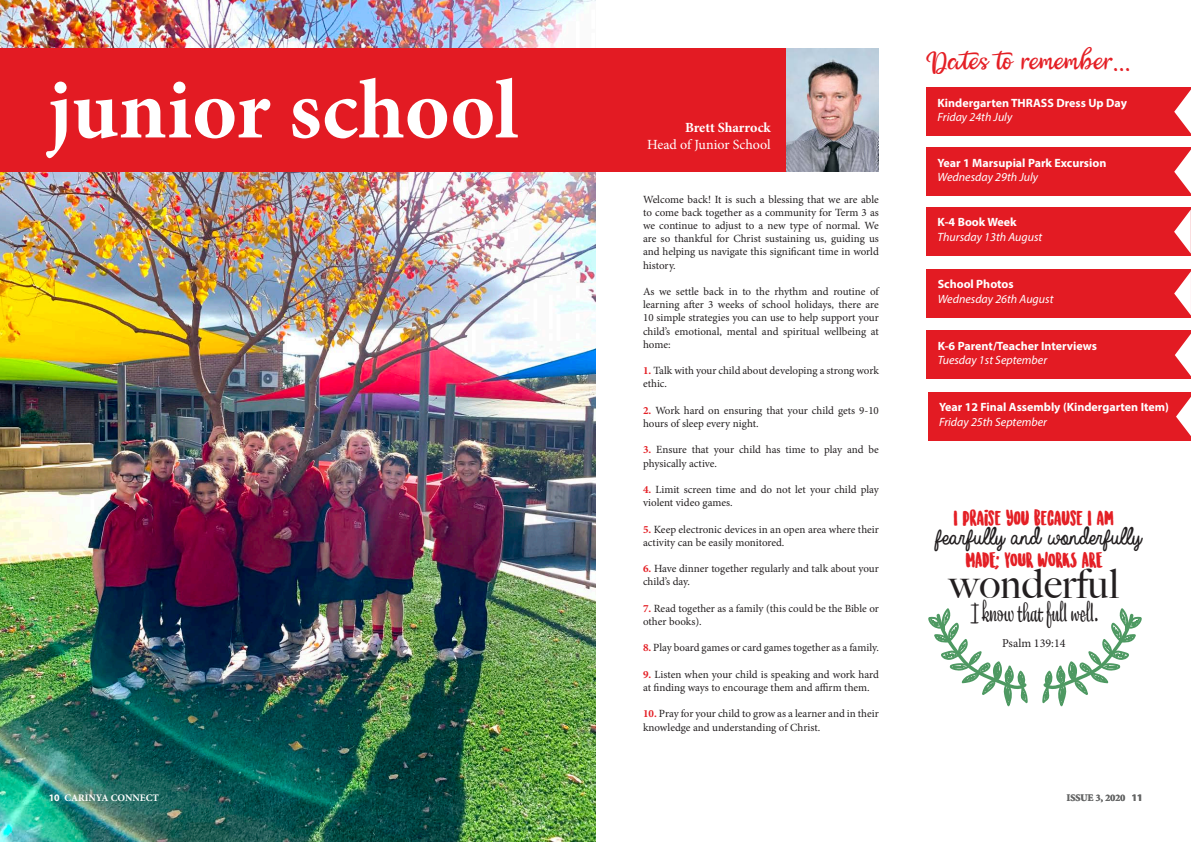
<style>
.page{position:relative;width:1191px;height:842px;background:#fff}
.page>*{position:absolute;margin:0;border:0;box-sizing:border-box;transform-origin:0 0}
.t1{font:700 85px "Minion Pro";color:#fff}
.t2{font:500 41px "Big Caslon";color:#231f20}
.t3{font:34px "Bellasya";color:#e41f25}
.t4{font:26px "Always In My Heart";color:#231f20}
.t5{font:26px "Liza Display Pro";color:#231f20}
.t6{font:20px "Sunrise International Demo";color:#e41f25}
.t7{font:14px "Minion Pro";color:#fff}
.t8{font:700 14px "Minion Pro";letter-spacing:-.005em;color:#fff}
.t9{font:700 12px "Myriad Pro";color:#fff}
.t10{font:italic 12px "Myriad Pro";color:#fff}
.t11{font:12px "Minion Pro";color:#231f20}
.t12{font:11px/13.2px "Minion Pro";color:#231f20}
.t13{font:700 10px "Minion Pro";color:#fff}
.t14{font:700 10px "Minion Pro";color:#656666}
.s1{font-family:"Myriad Pro"}
.s2{font-weight:700;color:#e41f25}
.s3{font-family:"Marker Felt";font-weight:100}
</style>
<div class="page">
<img style="left:0;top:0;width:595px;height:842px">
<div style="left:0;top:48px;width:601px;height:123px;background:#e31b23"></div>
<div style="left:589px;top:48px;width:197px;height:123px;background:#e31b23"></div>
<img style="left:786px;top:48px;width:93px;height:123px">
<div style="left:926px;top:87px;width:264px;height:48px;background:#e31b23"></div>
<svg style="left:1174px;top:90px;width:17px;height:44px"></svg>
<div style="left:926px;top:147px;width:264px;height:48px;background:#e31b23"></div>
<svg style="left:1174px;top:150px;width:17px;height:44px"></svg>
<div style="left:927px;top:331px;width:264px;height:48px;background:#e31b23"></div>
<svg style="left:1175px;top:334px;width:16px;height:42px"></svg>
<div style="left:928px;top:392px;width:263px;height:48px;background:#e31b23"></div>
<svg style="left:1176px;top:397px;width:15px;height:39px"></svg>
<div style="left:927px;top:269px;width:264px;height:48px;background:#e31b23"></div>
<svg style="left:1174px;top:271px;width:17px;height:44px"></svg>
<div style="left:927px;top:207px;width:264px;height:48px;background:#e31b23"></div>
<svg style="left:1174px;top:211px;width:16px;height:42px"></svg>
<svg style="left:928px;top:608px;width:100px;height:99px"></svg>
<svg style="left:1042px;top:608px;width:99px;height:99px"></svg>
<p class="t1" style="left:48px;top:50px;width:472px">junior school</p>
<p class="t13" style="left:49px;top:790px;width:112px"><span class="s1">10</span> CARINYA CONNECT</p>
<p class="t8" style="left:685px;top:117px;width:87px">Brett Sharrock</p>
<p class="t7" style="left:647px;top:135px;width:125px">Head of Junior School</p>
<p class="t12" style="left:643px;top:193px;width:237px;text-align:justify">Welcome back! It is such a blessing that we are able to come back together as a community for Term 3 as we continue to adjust to a new type of normal. We are so thankful for Christ sustaining us, guiding us and helping us navigate this significant time in world history.</p>
<p class="t12" style="left:643px;top:285px;width:237px;text-align:justify">As we settle back in to the rhythm and routine of learning after 3 weeks of school holidays, there are 10 simple strategies you can use to help support your child’s emotional, mental and spiritual wellbeing at home:</p>
<p class="t12" style="left:643px;top:364px;width:237px"><span class="s2">1.</span> Talk with your child about developing a strong work ethic.</p>
<p class="t12" style="left:643px;top:404px;width:237px"><span class="s2">2.</span> Work hard on ensuring that your child gets 9-10 hours of sleep every night.</p>
<p class="t12" style="left:643px;top:443px;width:237px"><span class="s2">3.</span> Ensure that your child has time to play and be physically active.</p>
<p class="t12" style="left:643px;top:483px;width:237px"><span class="s2">4.</span> Limit screen time and do not let your child play violent video games.</p>
<p class="t12" style="left:643px;top:523px;width:237px"><span class="s2">5.</span> Keep electronic devices in an open area where their activity can be easily monitored.</p>
<p class="t12" style="left:643px;top:562px;width:237px"><span class="s2">6.</span> Have dinner together regularly and talk about your child’s day.</p>
<p class="t12" style="left:643px;top:602px;width:237px"><span class="s2">7.</span> Read together as a family (this could be the Bible or other books).</p>
<p class="t12" style="left:643px;top:641px;width:237px"><span class="s2">8.</span> Play board games or card games together as a family.</p>
<p class="t12" style="left:643px;top:668px;width:237px"><span class="s2">9.</span> Listen when your child is speaking and work hard at finding ways to encourage them and affirm them.</p>
<p class="t12" style="left:643px;top:707px;width:237px"><span class="s2">10.</span> Pray for your child to grow as a learner and in their knowledge and understanding of Christ.</p>
<p class="t3" style="left:926px;top:45px;width:206px">Dates to remember...</p>
<p class="t9" style="left:937px;top:95px;width:191px">Kindergarten THRASS Dress Up Day</p>
<p class="t10" style="left:937px;top:109px;width:76px">Friday 24th July</p>
<p class="t9" style="left:937px;top:155px;width:170px">Year 1 Marsupial Park Excursion</p>
<p class="t10" style="left:937px;top:169px;width:102px">Wednesday 29th July</p>
<p class="t9" style="left:937px;top:215px;width:81px">K-4 Book Week</p>
<p class="t10" style="left:937px;top:229px;width:106px">Thursday 13th August</p>
<p class="t9" style="left:937px;top:276px;width:78px">School Photos</p>
<p class="t10" style="left:937px;top:291px;width:117px">Wednesday 26th August</p>
<p class="t9" style="left:937px;top:338px;width:161px">K-6 Parent/Teacher Interviews</p>
<p class="t10" style="left:937px;top:353px;width:111px">Tuesday 1st September</p>
<p class="t9" style="left:939px;top:400px;width:231px">Year 12 Final Assembly (Kindergarten Item)</p>
<p class="t10" style="left:939px;top:414px;width:109px">Friday 25th September</p>
<p class="t6" style="left:953px;top:509px;width:161px">I PRAISE YOU BECAUSE I AM</p>
<p class="t4" style="left:931px;top:523px;width:207px">fearfully and wonderfully</p>
<p class="t6" style="left:965px;top:551px;width:138px">MADE<span class="s3">;</span> YOUR WORKS ARE</p>
<p class="t2" style="left:949px;top:550px;width:172px">wonderful</p>
<p class="t5" style="left:970px;top:597px;width:130px">I know that full well.</p>
<p class="t11" style="left:1002px;top:635px;width:65px">Psalm 139:14</p>
<p class="t14" style="left:1066px;top:791px;width:78px">ISSUE 3, 2020 <span class="s1">11</span></p>
</div>
